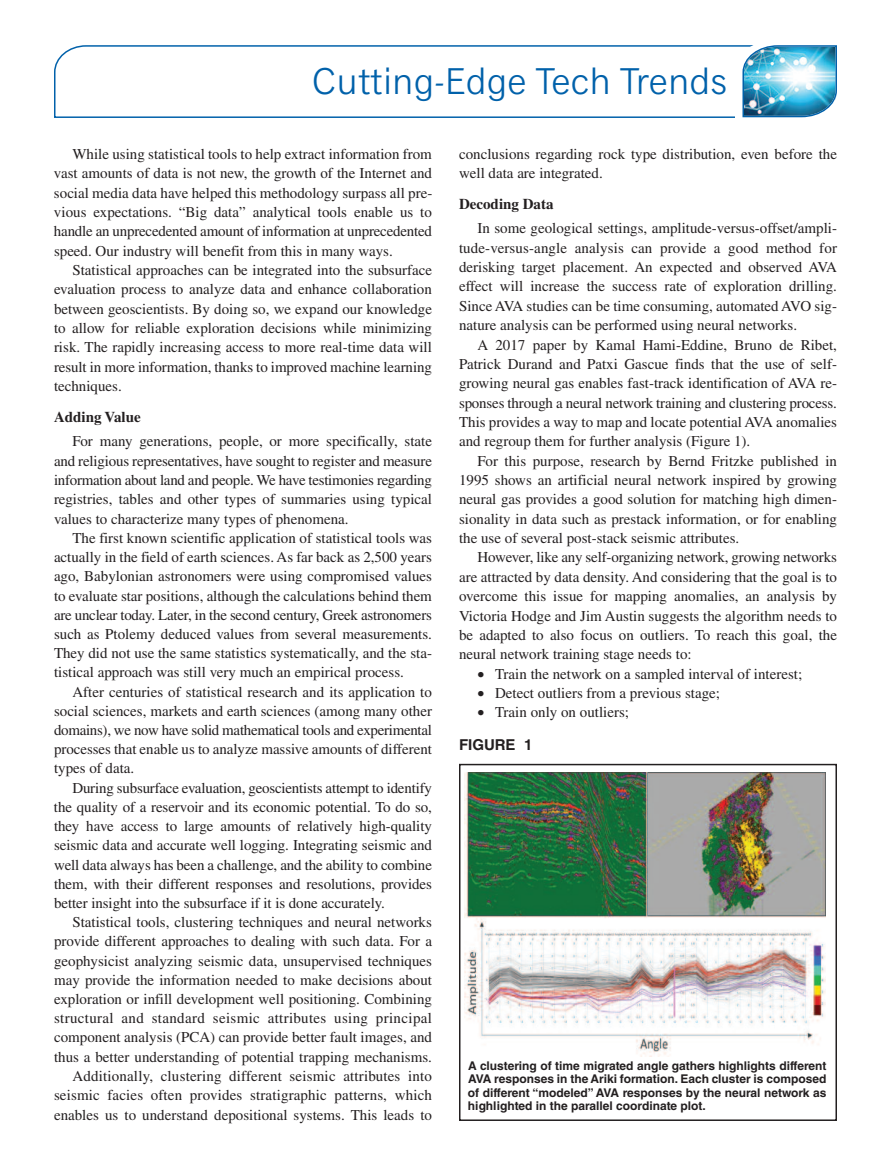
<style>
.page{position:relative;width:891px;height:1175px;background:#fff}
.page>*{position:absolute;margin:0;border:0;box-sizing:border-box;transform-origin:0 0}
.t1{font:37.5px "Classic Grotesque Std";color:#0161aa}
.t2{font:15px/19.4px "Times";color:#231f20;text-align:justify}
.t3{font:700 15px "Times";color:#231f20}
.t4{font:700 15px "Helvetica LT Std";color:#231f20}
.t5{font:700 12px/13.5px "Helvetica LT Std";color:#231f20;text-align:justify}
</style>
<div class="page">
<div style="left:459px;top:764px;width:378px;height:356px;border:2px solid #231f20"></div>
<img style="left:464px;top:773px;width:362px;height:283px">
<svg style="left:54px;top:45px;width:681px;height:73px"></svg>
<img style="left:735px;top:45px;width:102px;height:73px">
<h1 class="t1" style="left:312px;top:68px;width:417px">Cutting-Edge Tech Trends</h1>
<p class="t2" style="left:54px;top:146px;width:380px;text-indent:18px">While using statistical tools to help extract information from vast amounts of data is not new, the growth of the Internet and social media data have helped this methodology surpass all pre&shy;vious expectations. “Big data” analytical tools enable us to handle an unprecedented amount of information at unprecedented speed. Our industry will benefit from this in many ways.</p>
<p class="t2" style="left:54px;top:262px;width:380px;text-indent:18px">Statistical approaches can be integrated into the subsurface evaluation process to analyze data and enhance collaboration between geoscientists. By doing so, we expand our knowledge to allow for reliable exploration decisions while minimizing risk. The rapidly increasing access to more real-time data will result in more information, thanks to improved machine learning techniques.</p>
<p class="t3" style="left:54px;top:411px;width:88px">Adding Value</p>
<p class="t2" style="left:54px;top:433px;width:380px;text-indent:18px">For many generations, people, or more specifically, state and religious representatives, have sought to register and measure information about land and people. We have testimonies regarding registries, tables and other types of summaries using typical values to characterize many types of phenomena.</p>
<p class="t2" style="left:54px;top:530px;width:380px;text-indent:18px">The first known scientific application of statistical tools was actually in the field of earth sciences. As far back as 2,500 years ago, Babylonian astronomers were using compromised values to evaluate star positions, although the calculations behind them are unclear today. Later, in the second century, Greek astronomers such as Ptolemy deduced values from several measurements.<br>They did not use the same statistics systematically, and the sta&shy;tistical approach was still very much an empirical process.</p>
<p class="t2" style="left:54px;top:683px;width:380px;text-indent:18px">After centuries of statistical research and its application to social sciences, markets and earth sciences (among many other domains), we now have solid mathematical tools and experimental processes that enable us to analyze massive amounts of different types of data.</p>
<p class="t2" style="left:54px;top:779px;width:380px;text-indent:18px">During subsurface evaluation, geoscientists attempt to identify the quality of a reservoir and its economic potential. To do so, they have access to large amounts of relatively high-quality seismic data and accurate well logging. Integrating seismic and well data always has been a challenge, and the ability to combine them, with their different responses and resolutions, provides better insight into the subsurface if it is done accurately.</p>
<p class="t2" style="left:54px;top:914px;width:380px;text-align:right">Statistical tools, clustering techniques and neural networks provide different approaches to dealing with such data. For a geophysicist analyzing seismic data, unsupervised techniques may provide the information needed to make decisions about exploration or infill development well positioning. Combining structural and standard seismic attributes using principal component analysis (PCA) can provide better fault images, and thus a better understanding of potential trapping mechanisms.<br>Additionally, clustering different seismic attributes into seismic facies often provides stratigraphic patterns, which enables us to understand depositional systems. This leads to</p>
<p class="t2" style="left:459px;top:146px;width:380px">conclusions regarding rock type distribution, even before the well data are integrated.</p>
<p class="t3" style="left:459px;top:198px;width:96px">Decoding Data</p>
<p class="t2" style="left:459px;top:220px;width:380px;text-indent:18px">In some geological settings, amplitude-versus-offset/ampli&shy;tude-versus-angle analysis can provide a good method for derisking target placement. An expected and observed AVA effect will increase the success rate of exploration drilling.<br>Since AVA studies can be time consuming, automated AVO sig&shy;nature analysis can be performed using neural networks.</p>
<p class="t2" style="left:459px;top:336px;width:380px;text-indent:18px">A 2017 paper by Kamal Hami-Eddine, Bruno de Ribet, Patrick Durand and Patxi Gascue finds that the use of self&shy;growing neural gas enables fast-track identification of AVA re&shy;sponses through a neural network training and clustering process.<br>This provides a way to map and locate potential AVA anomalies and regroup them for further analysis (Figure 1).</p>
<p class="t2" style="left:459px;top:452px;width:380px;text-indent:18px">For this purpose, research by Bernd Fritzke published in 1995 shows an artificial neural network inspired by growing neural gas provides a good solution for matching high dimen&shy;sionality in data such as prestack information, or for enabling the use of several post-stack seismic attributes.</p>
<p class="t2" style="left:459px;top:549px;width:380px;text-indent:18px">However, like any self-organizing network, growing networks are attracted by data density. And considering that the goal is to overcome this issue for mapping anomalies, an analysis by Victoria Hodge and Jim Austin suggests the algorithm needs to be adapted to also focus on outliers. To reach this goal, the neural network training stage needs to:</p>
<p class="t2" style="left:477px;top:665px;width:326px">• Train the network on a sampled interval of interest;</p>
<p class="t2" style="left:477px;top:685px;width:244px">• Detect outliers from a previous stage;</p>
<p class="t2" style="left:477px;top:704px;width:153px">• Train only on outliers;</p>
<p class="t4" style="left:459px;top:739px;width:75px">FIGURE 1</p>
<p class="t5" style="left:468px;top:1059px;width:360px">A clustering of time migrated angle gathers highlights different AVA responses in the Ariki formation. Each cluster is composed of different “modeled” AVA responses by the neural network as highlighted in the parallel coordinate plot.</p>
</div>
